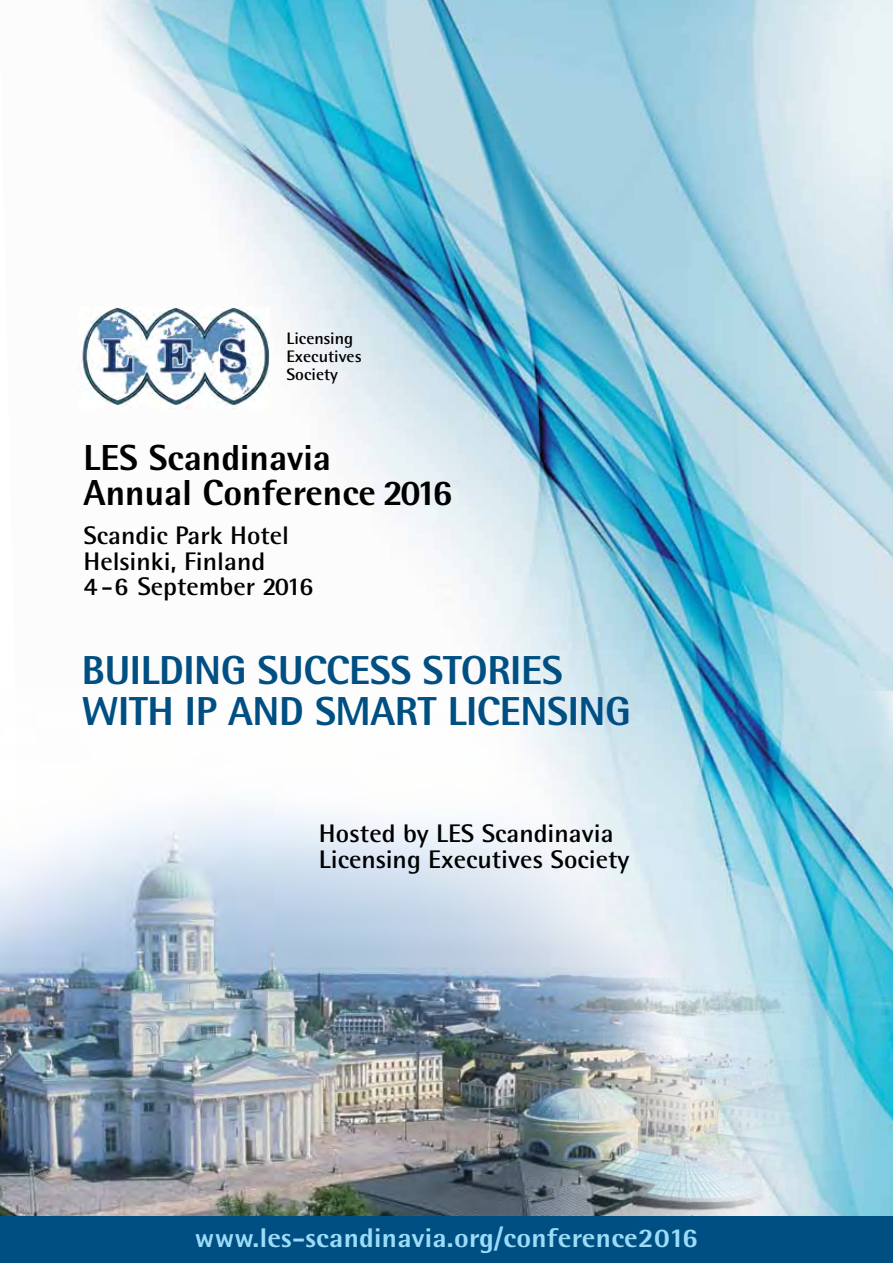
<style>
.page{position:relative;width:893px;height:1263px;background:#fff}
.page>*{position:absolute;margin:0;border:0;box-sizing:border-box;transform-origin:0 0}
.t1{font:800 40.5px/41.7px "Rotis Semi Sans";letter-spacing:-.01em;color:#004f83}
.t2{font:800 36.3px/35.2px "Rotis Semi Sans";color:#000}
.t3{font:800 27px "Rotis Semi Sans";letter-spacing:.01em;color:#9ddcf9;scale:1.05 1}
.t4{font:700 25.5px/25.5px "Rotis Semi Sans";color:#000;scale:1.05 1}
.t5{font:700 16.65px/18.3px "Rotis Semi Sans";color:#000;scale:1.05 1}
</style>
<div class="page">
<img style="left:78px;top:0;width:815px;height:691px">
<img style="left:0;top:691px;width:893px;height:525px">
<img style="left:79px;top:307px;width:190px;height:102px">
<div style="left:0;top:1216px;width:893px;height:47px;background:#004f83"></div>
<p class="t5" style="left:287px;top:329px;width:73px">Licensing<br>Executives<br>Society</p>
<h2 class="t2" style="left:84px;top:439px;width:371px">LES Scandinavia<br>Annual Conference 2016</h2>
<p class="t4" style="left:84px;top:522px;width:220px">Scandic Park Hotel<br>Helsinki, Finland<br>4 -6 September 2016</p>
<h1 class="t1" style="left:82px;top:648px;width:550px">BUILDING SUCCESS STORIES<br>WITH IP AND SMART LICENSING</h1>
<p class="t4" style="left:319px;top:820px;width:297px">Hosted by LES Scandinavia<br>Licensing Executives Society</p>
<p class="t3" style="left:195px;top:1221px;width:481px">www.les-scandinavia.org/conference2016</p>
</div>
